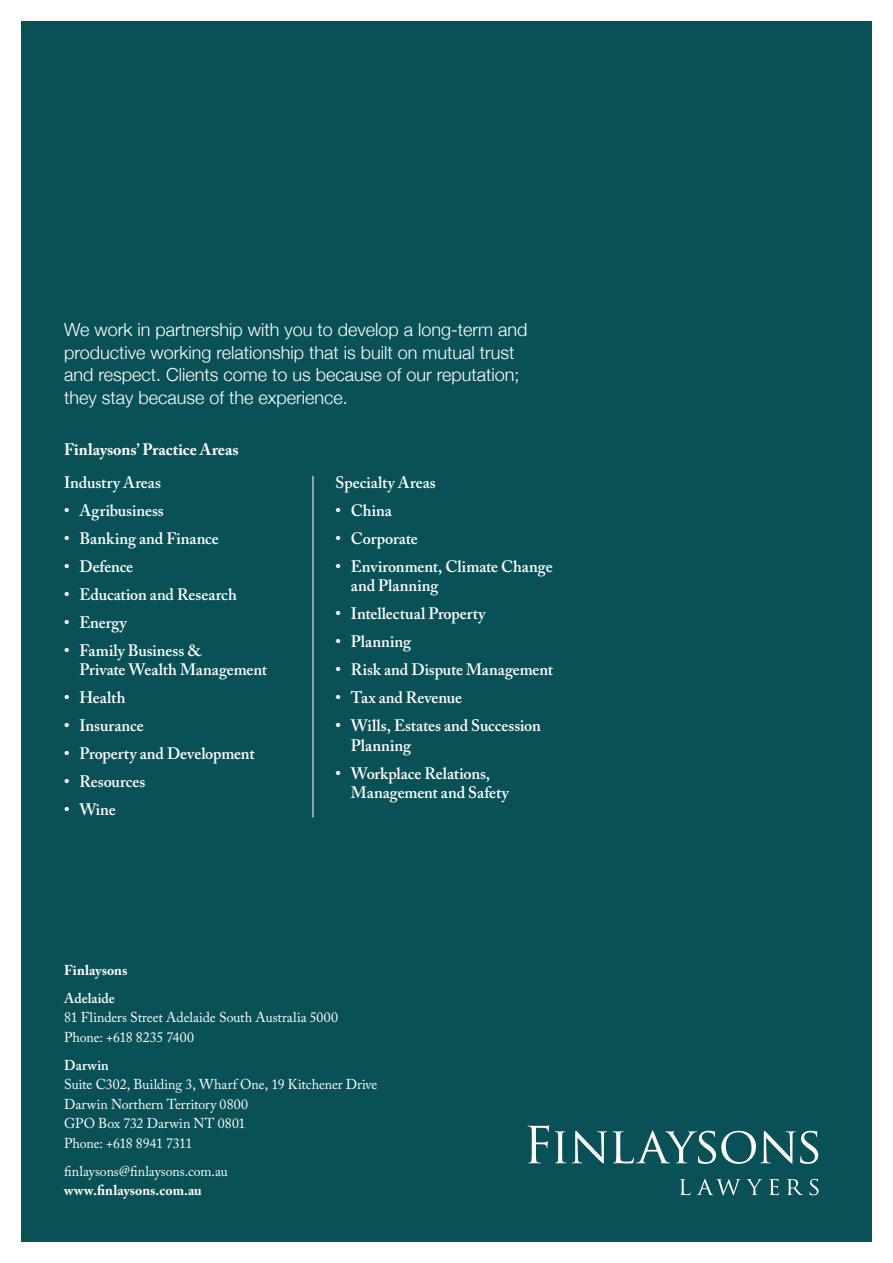
<style>
.page{position:relative;width:893px;height:1263px;background:#fff}
.page>*{position:absolute;margin:0;border:0;box-sizing:border-box;transform-origin:0 0}
.t1{font:300 18px/22.5px "Helvetica Neue";color:#fff}
.t2{font:600 16.5px/19.5px "Adobe Caslon Pro";letter-spacing:-.005em;color:#fff}
.t3{font:700 16.5px "Adobe Caslon Pro";color:#fff}
.t4{font:14.25px/19.5px "Adobe Caslon Pro";color:#fff}
.t5{font:700 14.25px "Adobe Caslon Pro";color:#fff}
.t6{font:600 14.25px "Adobe Caslon Pro";letter-spacing:.005em;color:#fff}
</style>
<div class="page">
<div style="left:21px;top:21px;width:851px;height:1221px;background:#095156"></div>
<svg style="left:527px;top:1125px;width:22px;height:38px"></svg>
<svg style="left:555px;top:1131px;width:11px;height:32px"></svg>
<svg style="left:572px;top:1130px;width:246px;height:34px"></svg>
<svg style="left:680px;top:1179px;width:11px;height:16px"></svg>
<svg style="left:697px;top:1179px;width:65px;height:16px"></svg>
<svg style="left:769px;top:1179px;width:10px;height:16px"></svg>
<svg style="left:787px;top:1179px;width:16px;height:16px"></svg>
<svg style="left:809px;top:1179px;width:10px;height:16px"></svg>
<hr style="left:313px;top:476px;width:1px;height:341px;background:#fff">
<p class="t1" style="left:64px;top:317px;width:465px">We work in partnership with you to develop a long-term and productive working relationship that is built on mutual trust and respect. Clients come to us because of our reputation; they stay because of the experience.</p>
<p class="t3" style="left:64px;top:440px;width:176px">Finlaysons’ Practice Areas</p>
<p class="t2" style="left:64px;top:472px;width:98px">Industry Areas</p>
<p class="t2" style="left:64px;top:500px;width:101px">• Agribusiness</p>
<p class="t2" style="left:64px;top:528px;width:156px">• Banking and Finance</p>
<p class="t2" style="left:64px;top:556px;width:71px">• Defence</p>
<p class="t2" style="left:64px;top:584px;width:174px">• Education and Research</p>
<p class="t2" style="left:64px;top:612px;width:64px">• Energy</p>
<p class="t2" style="left:79px;top:640px;width:189px;text-indent:-15px">• Family Business &amp;<br>Private Wealth Management</p>
<p class="t2" style="left:64px;top:688px;width:63px">• Health</p>
<p class="t2" style="left:64px;top:716px;width:81px">• Insurance</p>
<p class="t2" style="left:64px;top:744px;width:192px">• Property and Development</p>
<p class="t2" style="left:64px;top:772px;width:83px">• Resources</p>
<p class="t2" style="left:64px;top:800px;width:53px">• Wine</p>
<p class="t2" style="left:336px;top:472px;width:102px">Specialty Areas</p>
<p class="t2" style="left:336px;top:500px;width:58px">• China</p>
<p class="t2" style="left:336px;top:528px;width:84px">• Corporate</p>
<p class="t2" style="left:351px;top:556px;width:203px;text-indent:-15px">• Environment, Climate Change and Planning</p>
<p class="t2" style="left:336px;top:604px;width:152px">• Intellectual Property</p>
<p class="t2" style="left:336px;top:632px;width:77px">• Planning</p>
<p class="t2" style="left:336px;top:660px;width:219px">• Risk and Dispute Management</p>
<p class="t2" style="left:336px;top:688px;width:128px">• Tax and Revenue</p>
<p class="t2" style="left:351px;top:716px;width:192px;text-indent:-15px">• Wills, Estates and Succession<br>Planning</p>
<p class="t2" style="left:351px;top:763px;width:160px;text-indent:-15px">• Workplace Relations,<br>Management and Safety</p>
<p class="t5" style="left:64px;top:961px;width:65px">Finlaysons</p>
<p class="t6" style="left:64px;top:989px;width:52px">Adelaide</p>
<p class="t4" style="left:64px;top:1008px;width:276px">81 Flinders Street Adelaide South Australia 5000<br>Phone: +618 8235 7400</p>
<p class="t6" style="left:64px;top:1056px;width:46px">Darwin</p>
<p class="t4" style="left:64px;top:1075px;width:315px">Suite C302, Building 3, Wharf One, 19 Kitchener Drive<br>Darwin Northern Territory 0800<br>GPO Box 732 Darwin NT 0801<br>Phone: +618 8941 7311</p>
<p class="t4" style="left:64px;top:1161px;width:165px">finlaysons@finlaysons.com.au</p>
<p class="t5" style="left:64px;top:1182px;width:139px">www.finlaysons.com.au</p>
</div>
